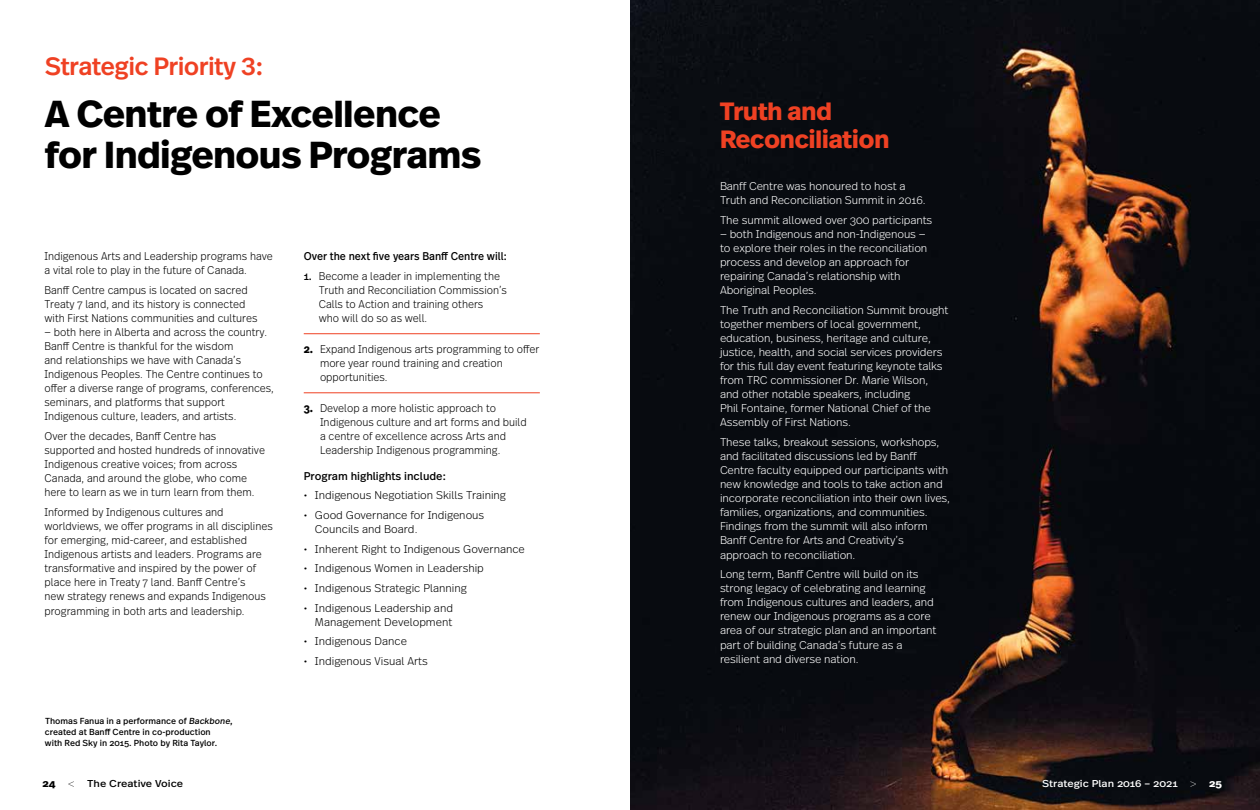
<style>
.page{position:relative;width:1260px;height:810px;background:#fff}
.page>*{position:absolute;margin:0;border:0;box-sizing:border-box;transform-origin:0 0}
.t1{font:700 37.5px/41.2px "Real Head OT";color:#000}
.t2{font:700 25px/27.5px "Real Head OT";color:#ef4123}
.t3{font:500 25px "Real Head OT";color:#ef4123}
.t4{font:300 11.25px/14px "Real Text OT";color:#000;scale:.94 1}
.t5{font:300 11.25px/14px "Real Text OT";letter-spacing:-.01em;color:#fff}
.t6{font:300 11.25px/14px "Real Text OT";color:#000}
.t7{font:11.25px "Real Text OT";color:#000;scale:.94 1}
.t8{font:11.25px "Real Text OT";color:#000}
.t9{font:10px "Real Text OT";color:#fff;scale:1.1 1}
.t10{font:10px "Real Text OT";color:#000;scale:1.1 1}
.t11{font:8.75px/11px "Real Text OT";color:#000}
.s1{font-weight:400}
.s2{font-weight:700}
.s3{font-family:"Real Head OT";font-weight:200;font-size:13.75px}
</style>
<div class="page">
<img style="left:630px;top:0;width:630px;height:810px">
<hr style="left:304px;top:333px;width:236px;height:1px;background:#ef4123">
<hr style="left:304px;top:392px;width:236px;height:1px;background:#ef4123">
<h2 class="t3" style="left:45px;top:50px;width:219px">Strategic Priority 3:</h2>
<h1 class="t1" style="left:45px;top:94px;width:437px">A Centre of Excellence for Indigenous Programs</h1>
<p class="t4" style="left:44px;top:249px;width:244px">Indigenous Arts and Leadership programs have a vital role to play in the future of Canada.</p>
<p class="t4" style="left:44px;top:283px;width:228px">Banff Centre campus is located on sacred<br>Treaty 7 land, and its history is connected with First Nations communities and cultures</p>
<p class="t4" style="left:44px;top:325px;width:246px">— both here in Alberta and across the country.<br>Banff Centre is thankful for the wisdom<br>and relationships we have with Canada’s Indigenous Peoples. The Centre continues to offer a diverse range of programs, conferences, seminars, and platforms that support Indigenous culture, leaders, and artists.</p>
<p class="t4" style="left:44px;top:429px;width:236px">Over the decades, Banff Centre has supported and hosted hundreds of innovative Indigenous creative voices; from across Canada, and around the globe, who come here to learn as we in turn learn from them.</p>
<p class="t4" style="left:44px;top:505px;width:244px">Informed by Indigenous cultures and worldviews, we offer programs in all disciplines for emerging, mid-career, and established Indigenous artists and leaders. Programs are transformative and inspired by the power of place here in Treaty 7 land. Banff Centre’s<br>new strategy renews and expands Indigenous programming in both arts and leadership.</p>
<p class="t11" style="left:45px;top:715px;width:189px">Thomas Fanua in a performance of Backbone, created at Banff Centre in co-production<br>with Red Sky in 2015. Photo by Rita Taylor.</p>
<p class="t7" style="left:304px;top:249px;width:217px">Over the next five years Banff Centre will:</p>
<p class="t4" style="left:319px;top:269px;width:202px;text-indent:-15px"><span class="s1">1.</span> Become a leader in implementing the Truth and Reconciliation Commission’s Calls to Action and training others<br>who will do so as well.</p>
<p class="t4" style="left:320px;top:342px;width:235px;text-indent:-16px"><span class="s2">2.</span> Expand Indigenous arts programming to offer more year round training and creation opportunities.</p>
<p class="t4" style="left:320px;top:401px;width:221px;text-indent:-16px"><span class="s2">3.</span> Develop a more holistic approach to Indigenous culture and art forms and build a centre of excellence across Arts and Leadership Indigenous programming.</p>
<p class="t8" style="left:304px;top:469px;width:144px">Program highlights include:</p>
<p class="t6" style="left:304px;top:488px;width:204px">• Indigenous Negotiation Skills Training</p>
<p class="t6" style="left:315px;top:508px;width:171px;text-indent:-11px">• Good Governance for Indigenous<br>Councils and Board.</p>
<p class="t6" style="left:304px;top:542px;width:223px">• Inherent Right to Indigenous Governance</p>
<p class="t6" style="left:304px;top:561px;width:182px">• Indigenous Women in Leadership</p>
<p class="t6" style="left:304px;top:581px;width:165px">• Indigenous Strategic Planning</p>
<p class="t6" style="left:304px;top:601px;width:151px;text-align:right">• Indigenous Leadership and<br>Management Development</p>
<p class="t6" style="left:304px;top:635px;width:105px">• Indigenous Dance</p>
<p class="t6" style="left:304px;top:654px;width:126px">• Indigenous Visual Arts</p>
<h2 class="t2" style="left:720px;top:98px;width:171px">Truth and<br>Reconciliation</h2>
<p class="t5" style="left:720px;top:179px;width:207px">Banff Centre was honoured to host a<br>Truth and Reconciliation Summit in 2016.</p>
<p class="t5" style="left:720px;top:213px;width:214px">The summit allowed over 300 participants</p>
<p class="t5" style="left:720px;top:227px;width:209px">— both Indigenous and non-Indigenous — to explore their roles in the reconciliation process and develop an approach for repairing Canada’s relationship with Aboriginal Peoples.</p>
<p class="t5" style="left:720px;top:303px;width:230px">The Truth and Reconciliation Summit brought together members of local government, education, business, heritage and culture, justice, health, and social services providers for this full day event featuring keynote talks from TRC commissioner Dr. Marie Wilson, and other notable speakers, including<br>Phil Fontaine, former National Chief of the Assembly of First Nations.</p>
<p class="t5" style="left:720px;top:435px;width:232px">These talks, breakout sessions, workshops, and facilitated discussions led by Banff Centre faculty equipped our participants with new knowledge and tools to take action and incorporate reconciliation into their own lives, families, organizations, and communities.<br>Findings from the summit will also inform Banff Centre for Arts and Creativity’s approach to reconciliation.</p>
<p class="t5" style="left:720px;top:567px;width:218px">Long term, Banff Centre will build on its strong legacy of celebrating and learning from Indigenous cultures and leaders, and renew our Indigenous programs as a core area of our strategic plan and an important part of building Canada’s future as a resilient and diverse nation.</p>
<p class="t10" style="left:42px;top:778px;width:129px"><span class="s2">24</span> <span class="s3">&lt;</span> The Creative Voice</p>
<p class="t9" style="left:1042px;top:778px;width:165px">Strategic Plan 2016 – 2021 <span class="s3">&gt;</span> <span class="s2">25</span></p>
</div>
